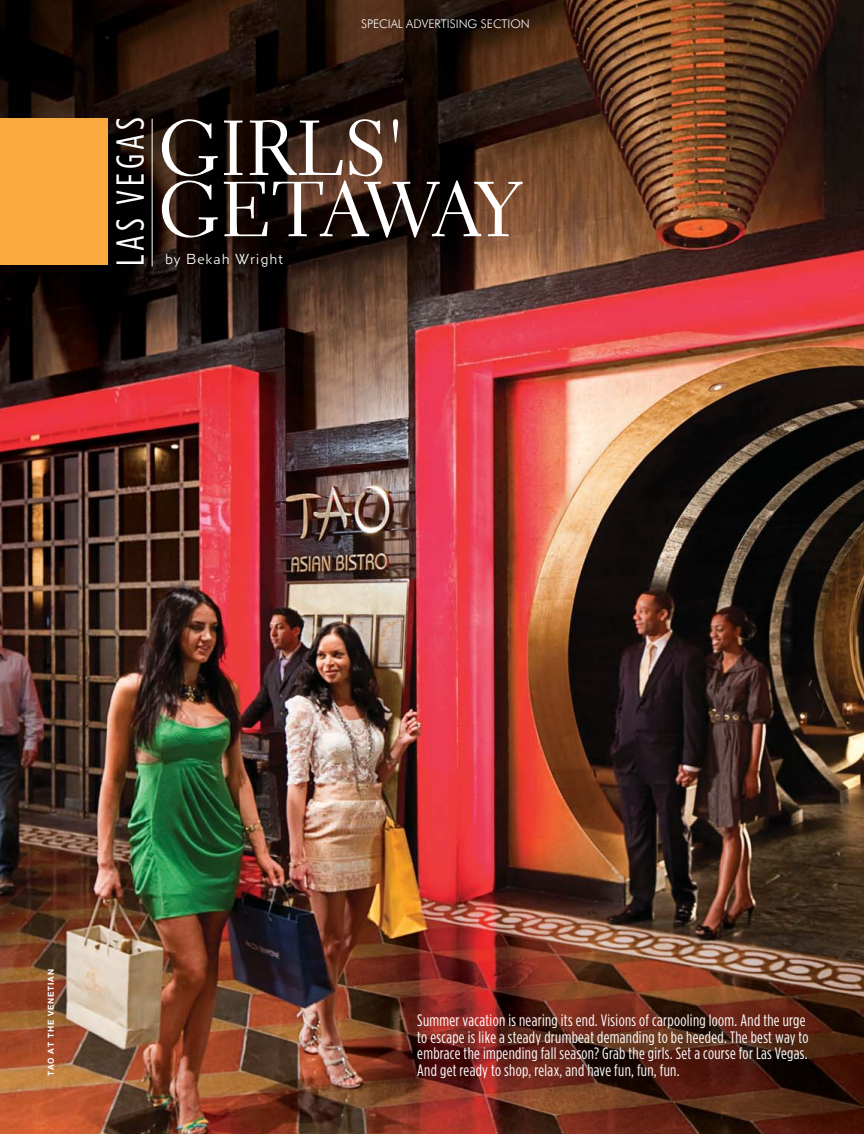
<style>
.page{position:relative;width:864px;height:1134px;background:#fff}
.page>*{position:absolute;margin:0;border:0;box-sizing:border-box;transform-origin:0 0}
.t1{font:77.55px/61.2px "Electra LH";color:#fff}
.t2{font:38.85px "Gotham Condensed";letter-spacing:.1em;color:#fff}
.t3{font:16.5px/16.5px "Gotham Condensed";letter-spacing:.02em;color:#fff}
.t4{font:300 15px "Anisette Petite";letter-spacing:.07em;color:#fff}
.t5{font:300 12px "Futura BT";color:#fff}
.t6{font:700 8.25px "Helvetica Neue";letter-spacing:.1em;color:#fff}
</style>
<div class="page">
<img style="left:0;top:0;width:864px;height:1134px">
<div style="left:0;top:119px;width:107px;height:146px;background:#faaa3f"></div>
<hr style="left:152px;top:119px;width:1px;height:147px;background:#fff">
<p class="t5" style="left:361px;top:19px;width:170px">SPECIAL ADVERTISING SECTION</p>
<p class="t2" style="left:116px;top:266px;width:150px;rotate:-90deg">LAS VEGAS</p>
<p class="t1" style="left:159px;top:125px;width:364px">GIRLS'<br>GETAWAY</p>
<p class="t4" style="left:165px;top:250px;width:119px">by Bekah Wright</p>
<p class="t6" style="left:48px;top:1076px;width:109px;rotate:-90deg">TAO AT THE VENETIAN</p>
<p class="t3" style="left:417px;top:1013px;width:393px">Summer vacation is nearing its end. Visions of carpooling loom. And the urge to escape is like a steady drumbeat demanding to be heeded. The best way to embrace the impending fall season? Grab the girls. Set a course for Las Vegas.<br>And get ready to shop, relax, and have fun, fun, fun.</p>
</div>
